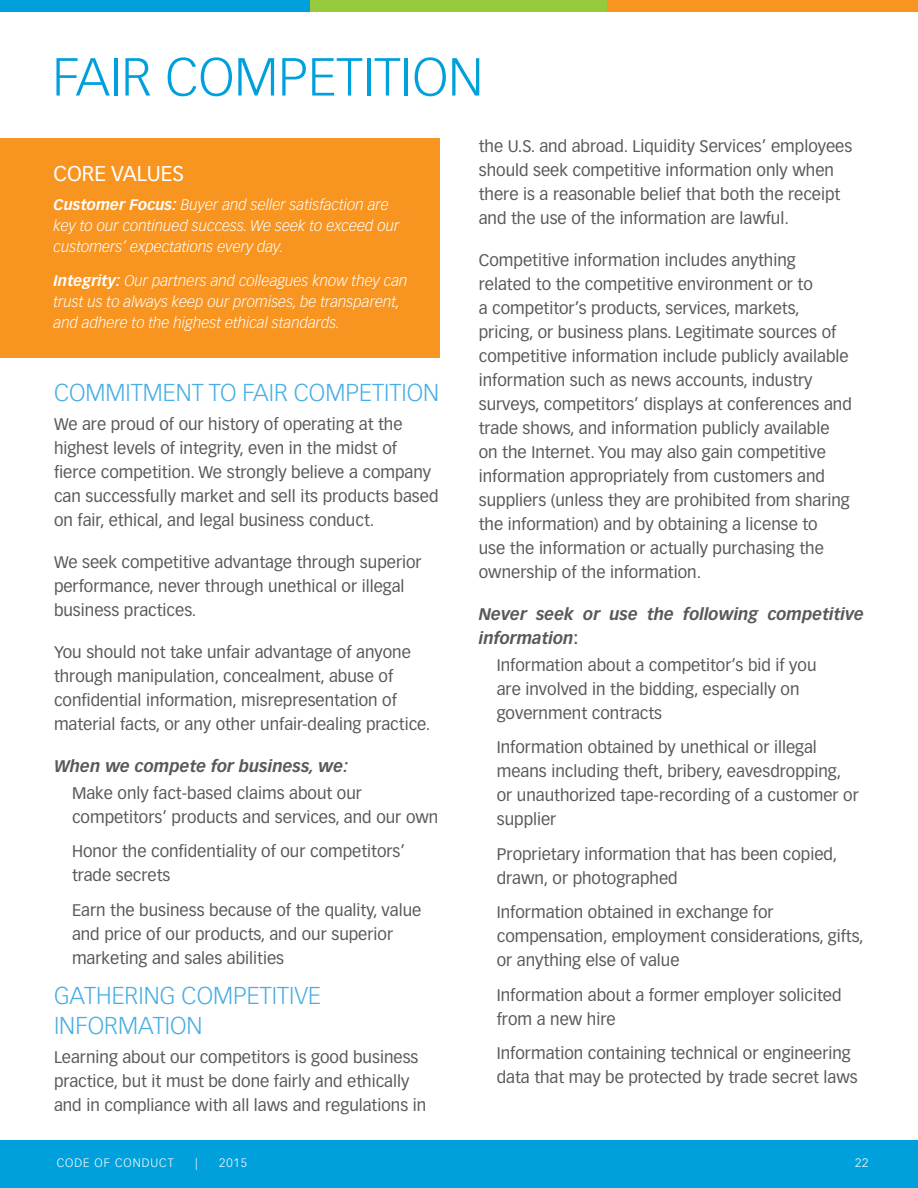
<style>
.page{position:relative;width:918px;height:1188px;background:#fff}
.page>*{position:absolute;margin:0;border:0;box-sizing:border-box;transform-origin:0 0}
.t1{font:300 52.5px "Vectora LT Std";color:#00a0dd}
.t2{font:300 24px/30px "Vectora LT Std";color:#48aee3}
.t3{font:21px "Vectora LT Std";color:#fff}
.t4{font:16.5px/24px "Vectora LT Std";color:#58595b}
.t5{font:italic 700 16.5px/24px "Vectora LT Std";color:#58595b}
.t6{font:italic 300 15px/21px "Vectora LT Std";color:#fff}
.t7{font:300 12px "Vectora LT Std";letter-spacing:.08em;color:#fff}
.s1{font-weight:700}
.s2{font-style:normal}
</style>
<div class="page">
<div style="left:0;top:1140px;width:918px;height:48px;background:#00a0dd"></div>
<div style="left:0;top:0;width:310px;height:12px;background:#00a0dd"></div>
<div style="left:310px;top:0;width:298px;height:12px;background:#97c93d"></div>
<div style="left:608px;top:0;width:310px;height:12px;background:#f89420"></div>
<div style="left:0;top:139px;width:439px;height:219px;background:#f89420"></div>
<h1 class="t1" style="left:52px;top:47px;width:432px">FAIR COMPETITION</h1>
<p class="t3" style="left:54px;top:162px;width:132px">CORE VALUES</p>
<p class="t6" style="left:54px;top:194px;width:347px"><span class="s1">Customer Focus:</span> Buyer and seller satisfaction are key to our continued success. We seek to exceed our customers’ expectations every day.</p>
<p class="t6" style="left:54px;top:271px;width:355px"><span class="s1">Integrity:</span> Our partners and colleagues know they can trust us to always keep our promises, be transparent, and adhere to the highest ethical standards.</p>
<h2 class="t2" style="left:54px;top:378px;width:387px">COMMITMENT TO FAIR COMPETITION</h2>
<p class="t4" style="left:54px;top:412px;width:386px">We are proud of our history of operating at the highest levels of integrity, even in the midst of fierce competition. We strongly believe a company can successfully market and sell its products based on fair, ethical, and legal business conduct.</p>
<p class="t4" style="left:54px;top:550px;width:369px">We seek competitive advantage through superior performance, never through unethical or illegal business practices.</p>
<p class="t4" style="left:54px;top:640px;width:378px">You should not take unfair advantage of anyone through manipulation, concealment, abuse of confidential information, misrepresentation of material facts, or any other unfair-dealing practice.</p>
<p class="t5" style="left:54px;top:754px;width:296px">When we compete for business, we:</p>
<p class="t4" style="left:72px;top:781px;width:368px">Make only fact-based claims about our competitors’ products and services, and our own</p>
<p class="t4" style="left:72px;top:839px;width:335px">Honor the confidentiality of our competitors’ trade secrets</p>
<p class="t4" style="left:72px;top:898px;width:351px">Earn the business because of the quality, value and price of our products, and our superior marketing and sales abilities</p>
<h2 class="t2" style="left:54px;top:981px;width:269px">GATHERING COMPETITIVE<br>INFORMATION</h2>
<p class="t4" style="left:54px;top:1045px;width:374px">Learning about our competitors is good business practice, but it must be done fairly and ethically and in compliance with all laws and regulations in</p>
<p class="t4" style="left:479px;top:134px;width:375px">the U.S. and abroad. Liquidity Services’ employees should seek competitive information only when there is a reasonable belief that both the receipt and the use of the information are lawful.</p>
<p class="t4" style="left:479px;top:248px;width:375px">Competitive information includes anything related to the competitive environment or to<br>a competitor’s products, services, markets, pricing, or business plans. Legitimate sources of competitive information include publicly available information such as news accounts, industry surveys, competitors’ displays at conferences and trade shows, and information publicly available on the Internet. You may also gain competitive information appropriately from customers and suppliers (unless they are prohibited from sharing the information) and by obtaining a license to<br>use the information or actually purchasing the ownership of the information.</p>
<p class="t5" style="left:479px;top:602px;width:387px">Never seek or use the following competitive information<span class="s2">:</span></p>
<p class="t4" style="left:497px;top:653px;width:321px">Information about a competitor’s bid if you are involved in the bidding, especially on government contracts</p>
<p class="t4" style="left:497px;top:735px;width:364px">Information obtained by unethical or illegal means including theft, bribery, eavesdropping, or unauthorized tape-recording of a customer or supplier</p>
<p class="t4" style="left:497px;top:842px;width:342px">Proprietary information that has been copied, drawn, or photographed</p>
<p class="t4" style="left:497px;top:901px;width:368px">Information obtained in exchange for compensation, employment considerations, gifts, or anything else of value</p>
<p class="t4" style="left:497px;top:983px;width:346px">Information about a former employer solicited from a new hire</p>
<p class="t4" style="left:497px;top:1042px;width:363px">Information containing technical or engineering data that may be protected by trade secret laws</p>
<p class="t7" style="left:57px;top:1156px;width:119px">CODE OF CONDUCT</p>
<p class="t7" style="left:195px;top:1156px;width:4px">|</p>
<p class="t7" style="left:219px;top:1156px;width:29px">2015</p>
<p class="t7" style="left:855px;top:1156px;width:15px">22</p>
</div>
